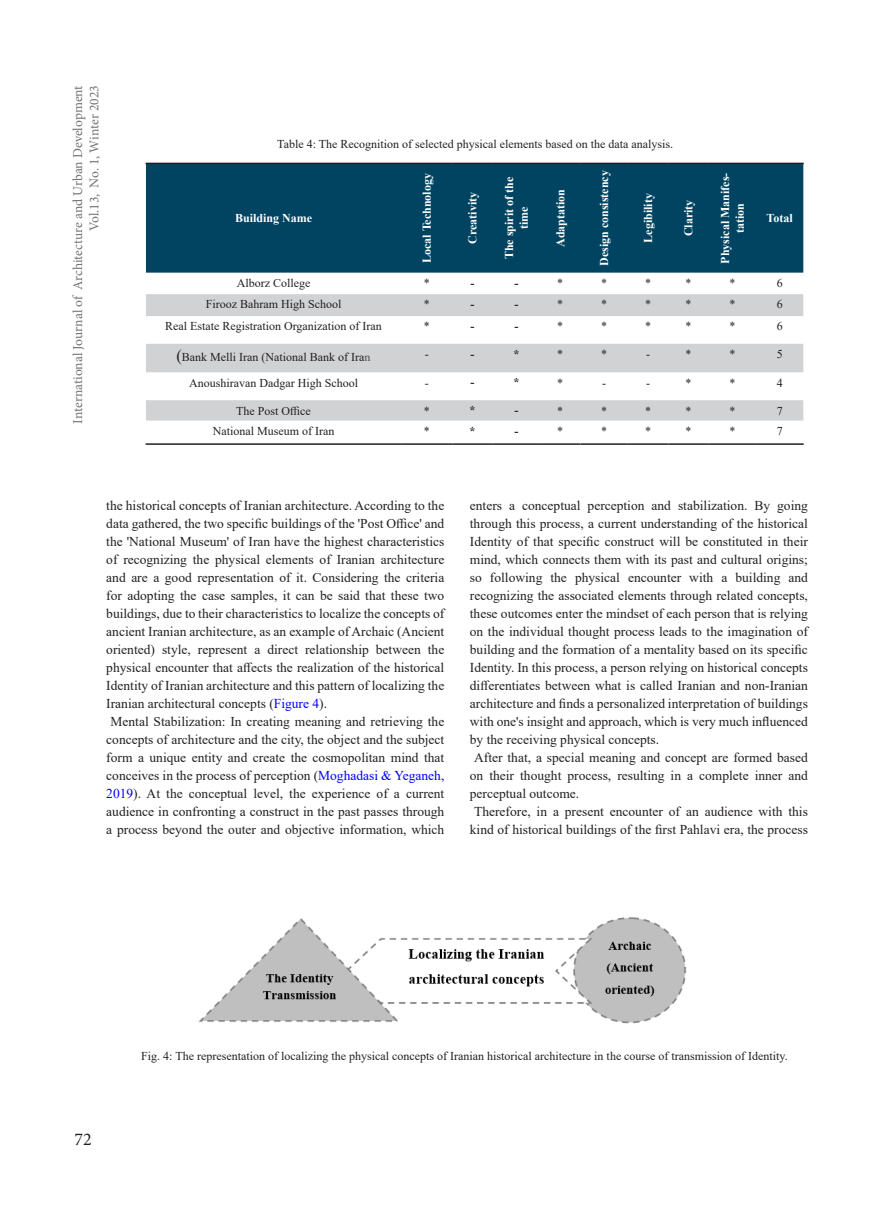
<style>
.page{position:relative;width:893px;height:1212px;background:#fff}
.page>*{position:absolute;margin:0;border:0;box-sizing:border-box;transform-origin:0 0}
.t1{font:18px "Minion Pro";color:#231f20}
.متن_لاتین_اصلی{font:13.5px/18px "Times New Roman";color:#231f20;text-align:justify}
.t2{font:13.5px/16.2px "Minion Pro";letter-spacing:-.005em;color:#737370;text-align:right}
.abstract{font:12px "Times New Roman";color:#231f20}
.t3{font:700 12px/14.4px "Times New Roman";color:#fff;text-align:center}
.t4{font:700 12px "Times New Roman";color:#231f20}
.s1{font-size:16.5px}
.s2{color:#4d5156}
.s3{color:#00f}
</style>
<div class="page">
<img style="left:198px;top:917px;width:489px;height:107px">
<div style="left:146px;top:164px;width:657px;height:109px;background:#004462"></div>
<svg style="left:146px;top:294px;width:657px;height:126px;fill:#d1d2d4"></svg>
<hr style="left:146px;top:163px;width:255px;height:1px;background:#231f20">
<hr style="left:401px;top:163px;width:51px;height:1px;background:#231f20">
<hr style="left:452px;top:163px;width:41px;height:1px;background:#231f20">
<hr style="left:493px;top:163px;width:47px;height:1px;background:#231f20">
<hr style="left:540px;top:163px;width:40px;height:1px;background:#231f20">
<hr style="left:580px;top:163px;width:48px;height:1px;background:#231f20">
<hr style="left:628px;top:163px;width:40px;height:1px;background:#231f20">
<hr style="left:668px;top:163px;width:41px;height:1px;background:#231f20">
<hr style="left:709px;top:163px;width:47px;height:1px;background:#231f20">
<hr style="left:756px;top:163px;width:48px;height:1px;background:#231f20">
<hr style="left:146px;top:443px;width:255px;height:2px;background:#231f20">
<hr style="left:401px;top:443px;width:51px;height:2px;background:#231f20">
<hr style="left:452px;top:443px;width:41px;height:2px;background:#231f20">
<hr style="left:493px;top:443px;width:47px;height:2px;background:#231f20">
<hr style="left:540px;top:443px;width:40px;height:2px;background:#231f20">
<hr style="left:580px;top:443px;width:48px;height:2px;background:#231f20">
<hr style="left:628px;top:443px;width:40px;height:2px;background:#231f20">
<hr style="left:668px;top:443px;width:41px;height:2px;background:#231f20">
<hr style="left:709px;top:443px;width:47px;height:2px;background:#231f20">
<hr style="left:756px;top:443px;width:48px;height:2px;background:#231f20">
<p class="t2" style="left:70px;top:423px;width:339px;rotate:-90deg">International Journal of Architecture and Urban Development<br>Vol.13, No. 1, Winter 2023</p>
<p class="abstract" style="left:277px;top:135px;width:397px">Table 4: The Recognition of selected physical elements based on the data analysis.</p>
<p class="t3" style="left:235px;top:210px;width:79px">Building Name</p>
<p class="t3" style="left:419px;top:263px;width:91px;rotate:-90deg">Local Technology</p>
<p class="t3" style="left:465px;top:244px;width:53px;rotate:-90deg">Creativity</p>
<p class="t3" style="left:502px;top:259px;width:84px;rotate:-90deg">The spirit of the time</p>
<p class="t3" style="left:553px;top:247px;width:60px;rotate:-90deg">Adaptation</p>
<p class="t3" style="left:597px;top:266px;width:97px;rotate:-90deg">Design consistency</p>
<p class="t3" style="left:640px;top:243px;width:51px;rotate:-90deg">Legibility</p>
<p class="t3" style="left:681px;top:236px;width:38px;rotate:-90deg">Clarity</p>
<p class="t3" style="left:718px;top:263px;width:92px;rotate:-90deg">Physical Manifes&shy;tation</p>
<p class="t3" style="left:767px;top:210px;width:28px">Total</p>
<p class="abstract" style="left:237px;top:274px;width:75px">Alborz College</p>
<p class="abstract" style="left:424px;top:274px;width:7px">*</p>
<p class="t4" style="left:470px;top:274px;width:5px">-</p>
<p class="t4" style="left:514px;top:274px;width:5px">-</p>
<p class="abstract" style="left:557px;top:274px;width:7px">*</p>
<p class="abstract" style="left:601px;top:274px;width:7px">*</p>
<p class="abstract" style="left:645px;top:274px;width:7px">*</p>
<p class="abstract" style="left:685px;top:274px;width:7px">*</p>
<p class="abstract" style="left:729px;top:274px;width:7px">*</p>
<p class="abstract" style="left:777px;top:274px;width:7px">6</p>
<p class="abstract" style="left:206px;top:296px;width:137px">Firooz Bahram High School</p>
<p class="abstract" style="left:424px;top:296px;width:7px">*</p>
<p class="t4" style="left:470px;top:296px;width:5px">-</p>
<p class="t4" style="left:514px;top:296px;width:5px">-</p>
<p class="abstract" style="left:557px;top:296px;width:7px">*</p>
<p class="abstract" style="left:601px;top:296px;width:7px">*</p>
<p class="abstract" style="left:645px;top:296px;width:7px">*</p>
<p class="abstract" style="left:685px;top:296px;width:7px">*</p>
<p class="abstract" style="left:729px;top:296px;width:7px">*</p>
<p class="abstract" style="left:777px;top:296px;width:7px">6</p>
<p class="abstract" style="left:165px;top:318px;width:218px">Real Estate Registration Organization of Iran</p>
<p class="abstract" style="left:424px;top:318px;width:7px">*</p>
<p class="t4" style="left:470px;top:318px;width:5px">-</p>
<p class="t4" style="left:514px;top:318px;width:5px">-</p>
<p class="abstract" style="left:557px;top:318px;width:7px">*</p>
<p class="abstract" style="left:601px;top:318px;width:7px">*</p>
<p class="abstract" style="left:645px;top:318px;width:7px">*</p>
<p class="abstract" style="left:685px;top:318px;width:7px">*</p>
<p class="abstract" style="left:729px;top:318px;width:7px">*</p>
<p class="abstract" style="left:777px;top:318px;width:7px">6</p>
<p class="abstract" style="left:176px;top:349px;width:196px"><span class="s1">)</span>Bank Melli Iran (National Bank of Ira<span class="s2">n</span></p>
<p class="abstract" style="left:425px;top:346px;width:5px">-</p>
<p class="t4" style="left:470px;top:345px;width:5px">-</p>
<p class="t4" style="left:513px;top:345px;width:7px">*</p>
<p class="abstract" style="left:557px;top:346px;width:7px">*</p>
<p class="abstract" style="left:601px;top:346px;width:7px">*</p>
<p class="abstract" style="left:646px;top:346px;width:5px">-</p>
<p class="abstract" style="left:685px;top:346px;width:7px">*</p>
<p class="abstract" style="left:729px;top:346px;width:7px">*</p>
<p class="abstract" style="left:777px;top:346px;width:7px">5</p>
<p class="abstract" style="left:189px;top:374px;width:170px">Anoushiravan Dadgar High School</p>
<p class="abstract" style="left:425px;top:374px;width:5px">-</p>
<p class="t4" style="left:470px;top:374px;width:5px">-</p>
<p class="t4" style="left:513px;top:374px;width:7px">*</p>
<p class="abstract" style="left:557px;top:374px;width:7px">*</p>
<p class="abstract" style="left:602px;top:374px;width:5px">-</p>
<p class="abstract" style="left:646px;top:374px;width:5px">-</p>
<p class="abstract" style="left:685px;top:374px;width:7px">*</p>
<p class="abstract" style="left:729px;top:374px;width:7px">*</p>
<p class="abstract" style="left:777px;top:374px;width:7px">4</p>
<p class="abstract" style="left:236px;top:402px;width:76px">The Post Office</p>
<p class="abstract" style="left:424px;top:402px;width:7px">*</p>
<p class="t4" style="left:469px;top:402px;width:7px">*</p>
<p class="t4" style="left:514px;top:402px;width:5px">-</p>
<p class="abstract" style="left:557px;top:402px;width:7px">*</p>
<p class="abstract" style="left:601px;top:402px;width:7px">*</p>
<p class="abstract" style="left:645px;top:402px;width:7px">*</p>
<p class="abstract" style="left:685px;top:402px;width:7px">*</p>
<p class="abstract" style="left:729px;top:402px;width:7px">*</p>
<p class="abstract" style="left:777px;top:402px;width:7px">7</p>
<p class="abstract" style="left:213px;top:422px;width:123px">National Museum of Iran</p>
<p class="abstract" style="left:424px;top:422px;width:7px">*</p>
<p class="t4" style="left:469px;top:422px;width:7px">*</p>
<p class="t4" style="left:514px;top:422px;width:5px">-</p>
<p class="abstract" style="left:557px;top:422px;width:7px">*</p>
<p class="abstract" style="left:601px;top:422px;width:7px">*</p>
<p class="abstract" style="left:645px;top:422px;width:7px">*</p>
<p class="abstract" style="left:685px;top:422px;width:7px">*</p>
<p class="abstract" style="left:729px;top:422px;width:7px">*</p>
<p class="abstract" style="left:777px;top:422px;width:7px">7</p>
<p class="متن_لاتین_اصلی" style="left:106px;top:496px;width:340px">the historical concepts of Iranian architecture. According to the data gathered, the two specific buildings of the 'Post Office' and the 'National Museum' of Iran have the highest characteristics of recognizing the physical elements of Iranian architecture and are a good representation of it. Considering the criteria for adopting the case samples, it can be said that these two buildings, due to their characteristics to localize the concepts of ancient Iranian architecture, as an example of Archaic (Ancient oriented) style, represent a direct relationship between the physical encounter that affects the realization of the historical Identity of Iranian architecture and this pattern of localizing the Iranian architectural concepts (<span class="s3">Figure 4</span>).</p>
<p class="متن_لاتین_اصلی" style="left:106px;top:712px;width:340px;text-align:center">Mental Stabilization: In creating meaning and retrieving the concepts of architecture and the city, the object and the subject form a unique entity and create the cosmopolitan mind that conceives in the process of perception (<span class="s3">Moghadasi &amp; Yeganeh, 2019</span>). At the conceptual level, the experience of a current audience in confronting a construct in the past passes through a process beyond the outer and objective information, which</p>
<p class="متن_لاتین_اصلی" style="left:470px;top:496px;width:340px">enters a conceptual perception and stabilization. By going through this process, a current understanding of the historical Identity of that specific construct will be constituted in their mind, which connects them with its past and cultural origins; so following the physical encounter with a building and recognizing the associated elements through related concepts, these outcomes enter the mindset of each person that is relying on the individual thought process leads to the imagination of building and the formation of a mentality based on its specific Identity. In this process, a person relying on historical concepts differentiates between what is called Iranian and non-Iranian architecture and finds a personalized interpretation of buildings with one's insight and approach, which is very much influenced by the receiving physical concepts.</p>
<p class="متن_لاتین_اصلی" style="left:470px;top:748px;width:340px;text-indent:4px">After that, a special meaning and concept are formed based on their thought process, resulting in a complete inner and perceptual outcome.</p>
<p class="متن_لاتین_اصلی" style="left:470px;top:802px;width:340px;text-align:center">Therefore, in a present encounter of an audience with this kind of historical buildings of the first Pahlavi era, the process</p>
<h1 class="t1" style="left:74px;top:1127px;width:19px">72</h1>
<p class="abstract" style="left:141px;top:1047px;width:648px">Fig. 4: The representation of localizing the physical concepts of Iranian historical architecture in the course of transmission of Identity.</p>
</div>
